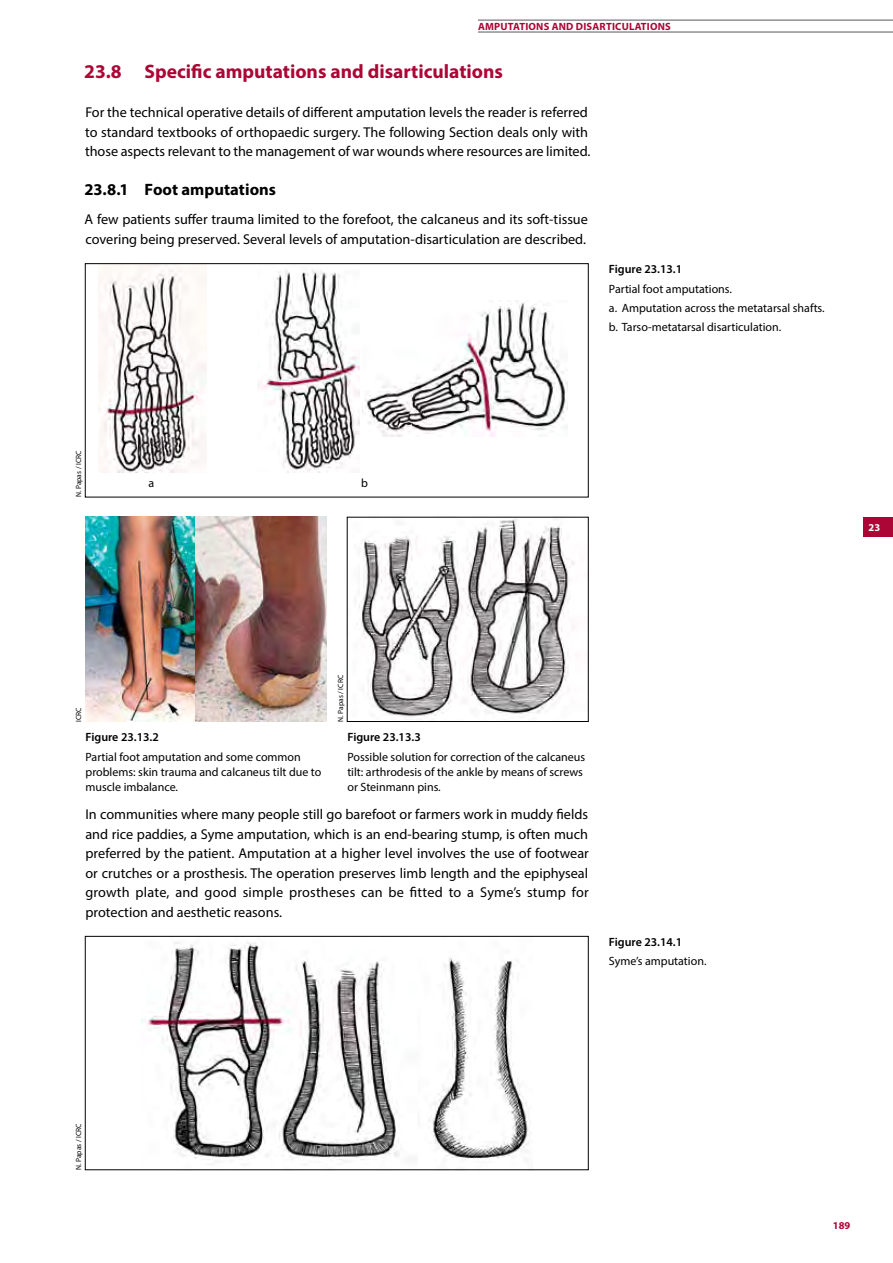
<style>
.page{position:relative;width:893px;height:1263px;background:#fff}
.page>*{position:absolute;margin:0;border:0;box-sizing:border-box;transform-origin:0 0}
.t1{font:700 19.5px "Myriad Pro";color:#ab0635}
.t2{font:700 16.5px "Myriad Pro";color:#000}
.t3{font:14.25px/19.5px "Myriad Pro";color:#000}
.t4{font:12px/15px "Myriad Pro";color:#000}
.t5{font:600 12px "Myriad Pro";color:#000}
.t6{font:700 10.5px "Myriad Pro";letter-spacing:.02em;color:#ab0635}
.t7{font:700 10.5px "Myriad Pro";color:#fff}
.t8{font:7.5px "Myriad Pro";color:#000}
</style>
<div class="page">
<hr style="left:478px;top:20px;width:415px;height:1px;background:#58595b">
<hr style="left:478px;top:32px;width:415px;height:1px;background:#58595b">
<div style="left:863px;top:517px;width:30px;height:19px;background:#ab0635"></div>
<img style="left:99px;top:265px;width:108px;height:207px">
<img style="left:258px;top:270px;width:102px;height:202px">
<img style="left:362px;top:301px;width:205px;height:135px">
<div style="left:85px;top:263px;width:503px;height:234px;border:1px solid #000"></div>
<img style="left:85px;top:517px;width:242px;height:205px">
<img style="left:359px;top:519px;width:215px;height:201px">
<img style="left:141px;top:942px;width:390px;height:220px">
<div style="left:85px;top:936px;width:503px;height:234px;border:1px solid #000"></div>
<p class="t6" style="left:478px;top:19px;width:187px">AMPUTATIONS AND DISARTICULATIONS</p>
<h1 class="t1" style="left:84px;top:59px;width:420px">23.8 Specific amputations and disarticulations</h1>
<p class="t3" style="left:85px;top:102px;width:507px">For the technical operative details of different amputation levels the reader is referred to standard textbooks of orthopaedic surgery. The following Section deals only with those aspects relevant to the management of war wounds where resources are limited.</p>
<p class="t2" style="left:84px;top:179px;width:193px">23.8.1 Foot amputations</p>
<p class="t3" style="left:85px;top:209px;width:505px">A few patients suffer trauma limited to the forefoot, the calcaneus and its soft-tissue covering being preserved. Several levels of amputation-disarticulation are described.</p>
<p class="t5" style="left:609px;top:261px;width:75px">Figure 23.13.1</p>
<p class="t4" style="left:609px;top:279px;width:217px;line-height:19.4px">Partial foot amputations.<br>a. Amputation across the metatarsal shafts. b. Tarso-metatarsal disarticulation.</p>
<p class="t8" style="left:74px;top:497px;width:48px;rotate:-90deg">N. Papas / ICRC</p>
<p class="t4" style="left:149px;top:475px;width:7px">a</p>
<p class="t4" style="left:361px;top:475px;width:8px">b</p>
<p class="t7" style="left:869px;top:520px;width:13px">23</p>
<p class="t8" style="left:74px;top:722px;width:16px;rotate:-90deg">ICRC</p>
<p class="t8" style="left:336px;top:722px;width:48px;rotate:-90deg">N. Papas / ICRC</p>
<p class="t5" style="left:347px;top:729px;width:75px">Figure 23.13.3</p>
<p class="t4" style="left:347px;top:749px;width:239px">Possible solution for correction of the calcaneus tilt: arthrodesis of the ankle by means of screws or Steinmann pins.</p>
<p class="t3" style="left:85px;top:804px;width:505px;text-align:justify">I n communities where many people still go barefoot or farmers work in muddy fields and rice paddies, a Syme amputation, which is an end-bearing stump, is often much preferred by the patient. Amputation at a higher level involves the use of footwear or crutches or a prosthesis. The operation preserves limb length and the epiphyseal growth plate, and good simple prostheses can be fitted to a Syme’s stump for protection and aesthetic reasons.</p>
<p class="t5" style="left:86px;top:729px;width:75px">Figure 23.13.2</p>
<p class="t4" style="left:85px;top:749px;width:237px">Partial foot amputation and some common problems: skin trauma and calcaneus tilt due to muscle imbalance.</p>
<p class="t5" style="left:609px;top:934px;width:75px">Figure 23.14.1</p>
<p class="t4" style="left:609px;top:954px;width:99px">Syme’s amputation.</p>
<p class="t8" style="left:74px;top:1170px;width:48px;rotate:-90deg">N. Papas / ICRC</p>
<p class="t6" style="left:833px;top:1218px;width:19px">189</p>
</div>
